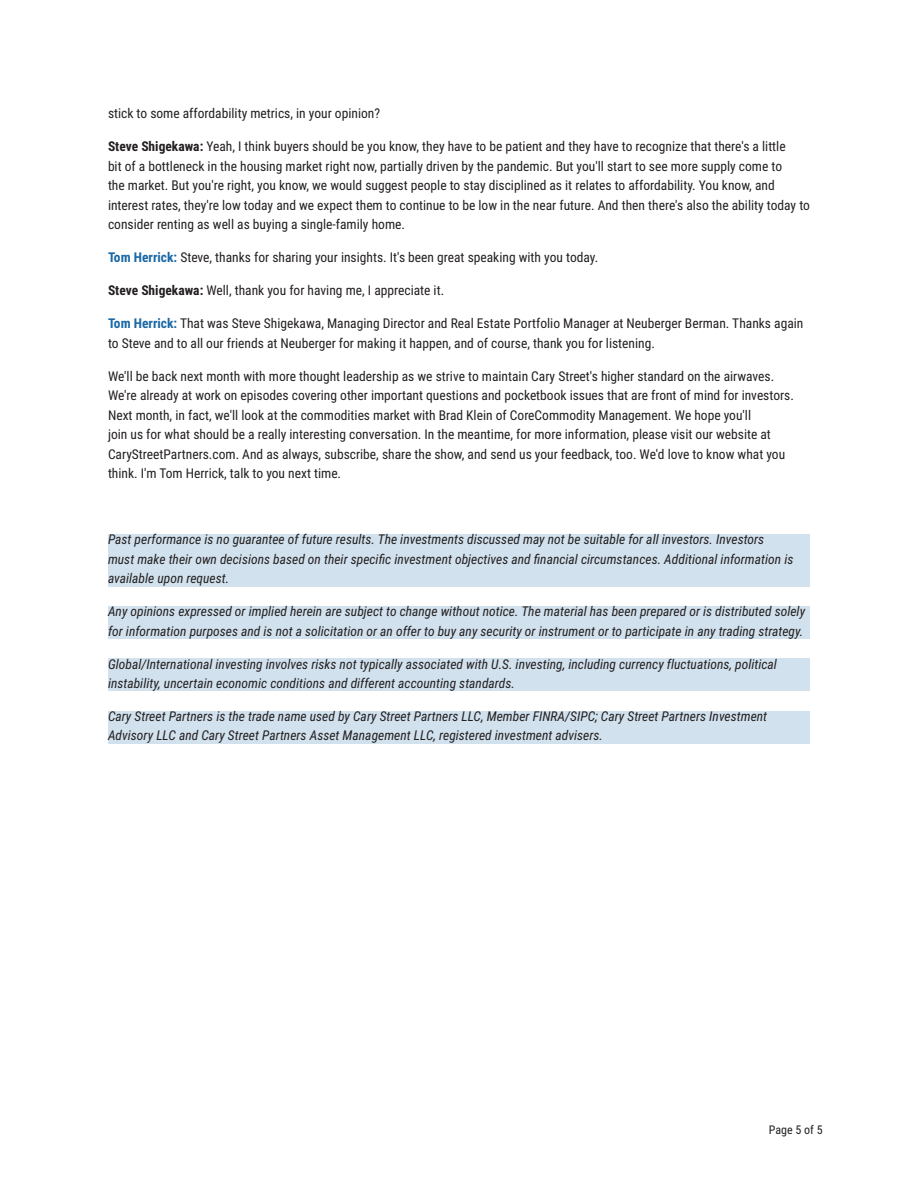
<style>
.page{position:relative;width:918px;height:1188px;background:#fff}
.page>*{position:absolute;margin:0;border:0;box-sizing:border-box;transform-origin:0 0}
.t1{font:13.5px/19.5px "Roboto Condensed";color:#231f20}
.t2{font:italic 13.5px/19.5px "Roboto Condensed";color:#231f20}
.t3{font:12px "Roboto Condensed";color:#231f20}
.s1{font-weight:700}
.s2{font-weight:700;color:#1a68a6}
</style>
<div class="page">
<div style="left:108px;top:534px;width:702px;height:52px;background:#d1e1ed"></div>
<div style="left:108px;top:606px;width:702px;height:33px;background:#d1e1ed"></div>
<div style="left:108px;top:658px;width:702px;height:34px;background:#d1e1ed"></div>
<div style="left:108px;top:711px;width:702px;height:33px;background:#d1e1ed"></div>
<p class="t1" style="left:108px;top:103px;width:274px">stick to some affordability metrics, in your opinion?</p>
<p class="t1" style="left:108px;top:136px;width:703px"><span class="s1">Steve Shigekawa:</span> Yeah, I think buyers should be you know, they have to be patient and they have to recognize that there's a little<br>bit of a bottleneck in the housing market right now, partially driven by the pandemic. But you'll start to see more supply come to<br>the market. But you're right, you know, we would suggest people to stay disciplined as it relates to affordability. You know, and interest rates, they're low today and we expect them to continue to be low in the near future. And then there's also the ability today to consider renting as well as buying a single-family home.</p>
<p class="t1" style="left:108px;top:247px;width:492px"><span class="s2">Tom Herrick:</span> Steve, thanks for sharing your insights. It's been great speaking with you today.</p>
<p class="t1" style="left:108px;top:280px;width:338px"><span class="s1">Steve Shigekawa:</span> Well, thank you for having me, I appreciate it.</p>
<p class="t1" style="left:108px;top:313px;width:697px"><span class="s2">Tom Herrick:</span> That was Steve Shigekawa, Managing Director and Real Estate Portfolio Manager at Neuberger Berman. Thanks again to Steve and to all our friends at Neuberger for making it happen, and of course, thank you for listening.</p>
<p class="t1" style="left:108px;top:366px;width:687px">We'll be back next month with more thought leadership as we strive to maintain Cary Street's higher standard on the airwaves.<br>We're already at work on episodes covering other important questions and pocketbook issues that are front of mind for investors.<br>Next month, in fact, we'll look at the commodities market with Brad Klein of CoreCommodity Management. We hope you'll<br>join us for what should be a really interesting conversation. In the meantime, for more information, please visit our website at CaryStreetPartners.com. And as always, subscribe, share the show, and send us your feedback, too. We'd love to know what you think. I'm Tom Herrick, talk to you next time.</p>
<p class="t2" style="left:108px;top:529px;width:687px">Past performance is no guarantee of future results. The investments discussed may not be suitable for all investors. Investors must make their own decisions based on their specific investment objectives and financial circumstances. Additional information is available upon request.</p>
<p class="t2" style="left:108px;top:601px;width:699px">Any opinions expressed or implied herein are subject to change without notice. The material has been prepared or is distributed solely for information purposes and is not a solicitation or an offer to buy any security or instrument or to participate in any trading strategy.</p>
<p class="t2" style="left:108px;top:653px;width:671px">Global/International investing involves risks not typically associated with U.S. investing, including currency fluctuations, political instability, uncertain economic conditions and different accounting standards.</p>
<p class="t2" style="left:108px;top:706px;width:661px">Cary Street Partners is the trade name used by Cary Street Partners LLC, Member FINRA/SIPC; Cary Street Partners Investment<br>Advisory LLC and Cary Street Partners Asset Management LLC, registered investment advisers.</p>
<p class="t3" style="left:769px;top:1121px;width:55px">Page 5 of 5</p>
</div>
